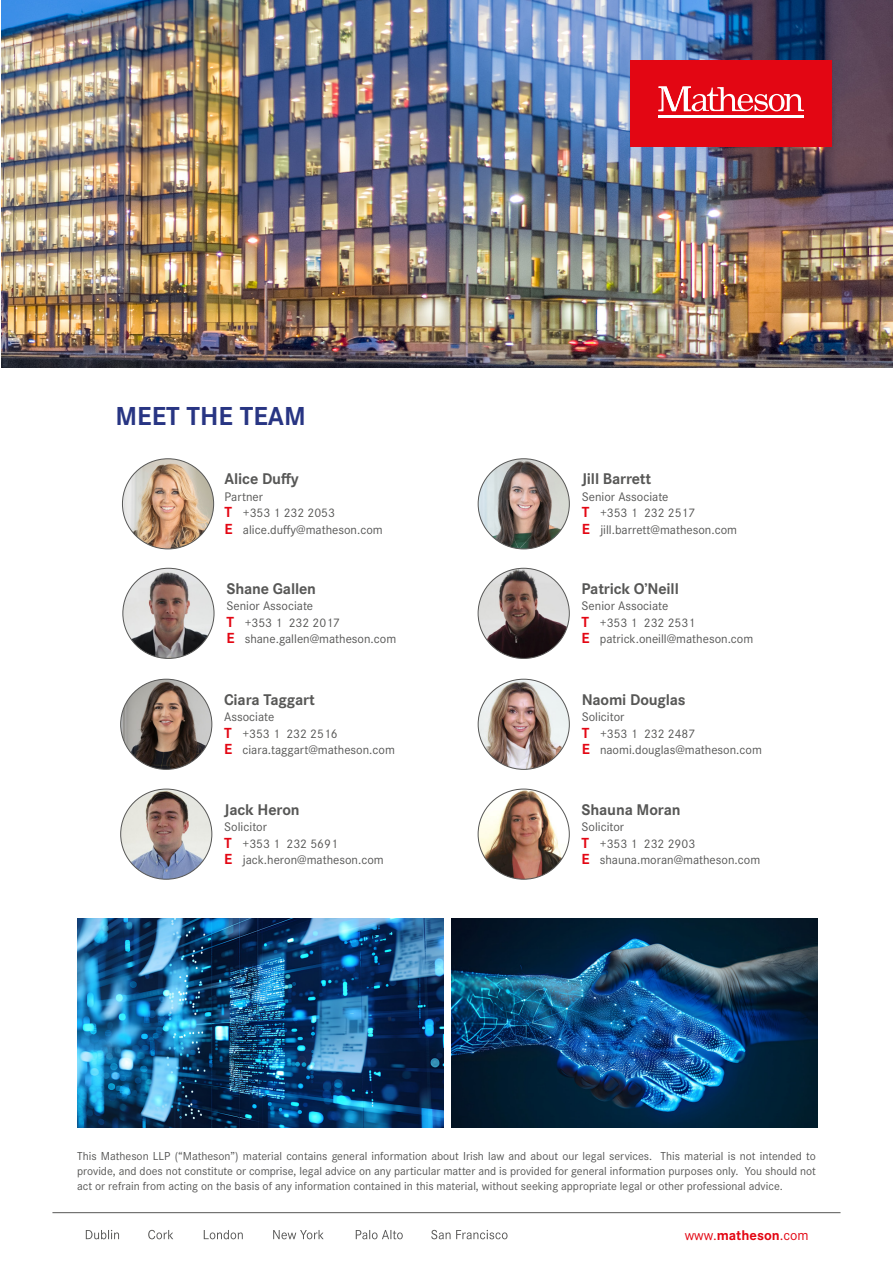
<style>
.page{position:relative;width:893px;height:1263px;background:#fff}
.page>*{position:absolute;margin:0;border:0;box-sizing:border-box;transform-origin:0 0}
.t1{font:700 27px "Corporate S";color:#283583}
.t2{font:700 16.05px "Corporate S Pro";letter-spacing:-.01em;color:#575756}
.t3{font:14.55px "Corporate S Pro";color:#e30613}
.t4{font:12.9px/16.5px "Corporate S Pro";color:#575756}
.t5{font:12.9px "Corporate S";color:#575756}
.t6{font:12px/15px "Corporate S";color:#575756;text-align:justify}
.s1{font-family:"Corporate S";font-weight:700;font-size:15.15px;color:#e30613}
.s2{font-family:"Corporate S"}
.s3{font-weight:700;font-size:15.15px;color:#e30613}
.s4{font-weight:700}
</style>
<div class="page">
<img style="left:1px;top:0;width:892px;height:367px">
<img style="left:479px;top:568px;width:90px;height:90px">
<img style="left:121px;top:679px;width:91px;height:90px">
<img style="left:478px;top:789px;width:91px;height:90px">
<img style="left:478px;top:459px;width:91px;height:90px">
<img style="left:478px;top:679px;width:91px;height:90px">
<img style="left:121px;top:789px;width:91px;height:90px">
<img style="left:122px;top:459px;width:92px;height:90px">
<img style="left:123px;top:568px;width:91px;height:90px">
<svg style="left:86px;top:1230px;width:421px;height:9px"></svg>
<hr style="left:52px;top:1212px;width:788px;height:1px;background:#575756">
<img style="left:452px;top:919px;width:366px;height:209px">
<img style="left:77px;top:919px;width:366px;height:209px">
<div style="left:630px;top:60px;width:201px;height:87px;background:#e30613"></div>
<hr style="left:658px;top:115px;width:146px;height:2px;background:#fff">
<svg style="left:658px;top:87px;width:146px;height:24px"></svg>
<h1 class="t1" style="left:116px;top:397px;width:192px">MEET THE TEAM</h1>
<h2 class="t2" style="left:225px;top:466px;width:76px">Alice Duffy</h2>
<p class="t5" style="left:225px;top:488px;width:40px">Partner</p>
<p class="t4" style="left:225px;top:504px;width:112px"><span class="s1">T</span> <span class="s2">+353</span> 1 232 2053</p>
<p class="t5" style="left:225px;top:521px;width:160px"><span class="s3">E</span> alice.duffy@matheson.com</p>
<h2 class="t2" style="left:226px;top:576px;width:91px">Shane Gallen</h2>
<p class="t5" style="left:226px;top:598px;width:88px">Senior Associate</p>
<p class="t4" style="left:226px;top:613px;width:171px"><span class="s1">T</span> +353 1 232 2017<br><span class="s1">E</span> shane.gallen@matheson.com</p>
<h2 class="t2" style="left:224px;top:687px;width:92px">Ciara Taggart</h2>
<p class="t5" style="left:224px;top:709px;width:52px">Associate</p>
<p class="t4" style="left:224px;top:724px;width:172px"><span class="s1">T</span> +353 1 232 2516<br><span class="s1">E</span> ciara.taggart@matheson.com</p>
<h2 class="t2" style="left:224px;top:797px;width:77px">Jack Heron</h2>
<p class="t5" style="left:224px;top:818px;width:44px">Solicitor</p>
<p class="t4" style="left:224px;top:834px;width:161px"><span class="s1">T</span> +353 1 232 5691<br><span class="s1">E</span> jack.heron@matheson.com</p>
<h2 class="t2" style="left:582px;top:466px;width:71px">Jill Barrett</h2>
<p class="t5" style="left:582px;top:488px;width:88px">Senior Associate</p>
<p class="t4" style="left:582px;top:504px;width:157px"><span class="s1">T</span> +353 1 232 2517<br><span class="s1">E</span> jill.barrett@matheson.com</p>
<h2 class="t2" style="left:581px;top:576px;width:99px">Patrick O’Neill</h2>
<p class="t5" style="left:581px;top:598px;width:88px">Senior Associate</p>
<p class="t4" style="left:581px;top:613px;width:173px"><span class="s1">T</span> +353 1 232 2531<br><span class="s1">E</span> patrick.oneill@matheson.com</p>
<h2 class="t2" style="left:582px;top:687px;width:106px">Naomi Douglas</h2>
<p class="t5" style="left:582px;top:709px;width:44px">Solicitor</p>
<p class="t4" style="left:582px;top:724px;width:182px"><span class="s1">T</span> +353 1 232 2487<br><span class="s1">E</span> naomi.douglas@matheson.com</p>
<h2 class="t2" style="left:581px;top:797px;width:101px">Shauna Moran</h2>
<p class="t5" style="left:581px;top:818px;width:44px">Solicitor</p>
<p class="t4" style="left:581px;top:834px;width:180px"><span class="s1">T</span> +353 1 232 2903<br><span class="s1">E</span> shauna.moran@matheson.com</p>
<p class="t6" style="left:77px;top:1148px;width:740px">This Matheson LLP (“Matheson”) material contains general information about Irish law and about our legal services. This material is not intended to provide, and does not constitute or comprise, legal advice on any particular matter and is provided for general information purposes only. You should not act or refrain from acting on the basis of any information contained in this material, without seeking appropriate legal or other professional advice.</p>
<p class="t3" style="left:685px;top:1224px;width:126px">www.<span class="s4">matheson</span>.com</p>
</div>
